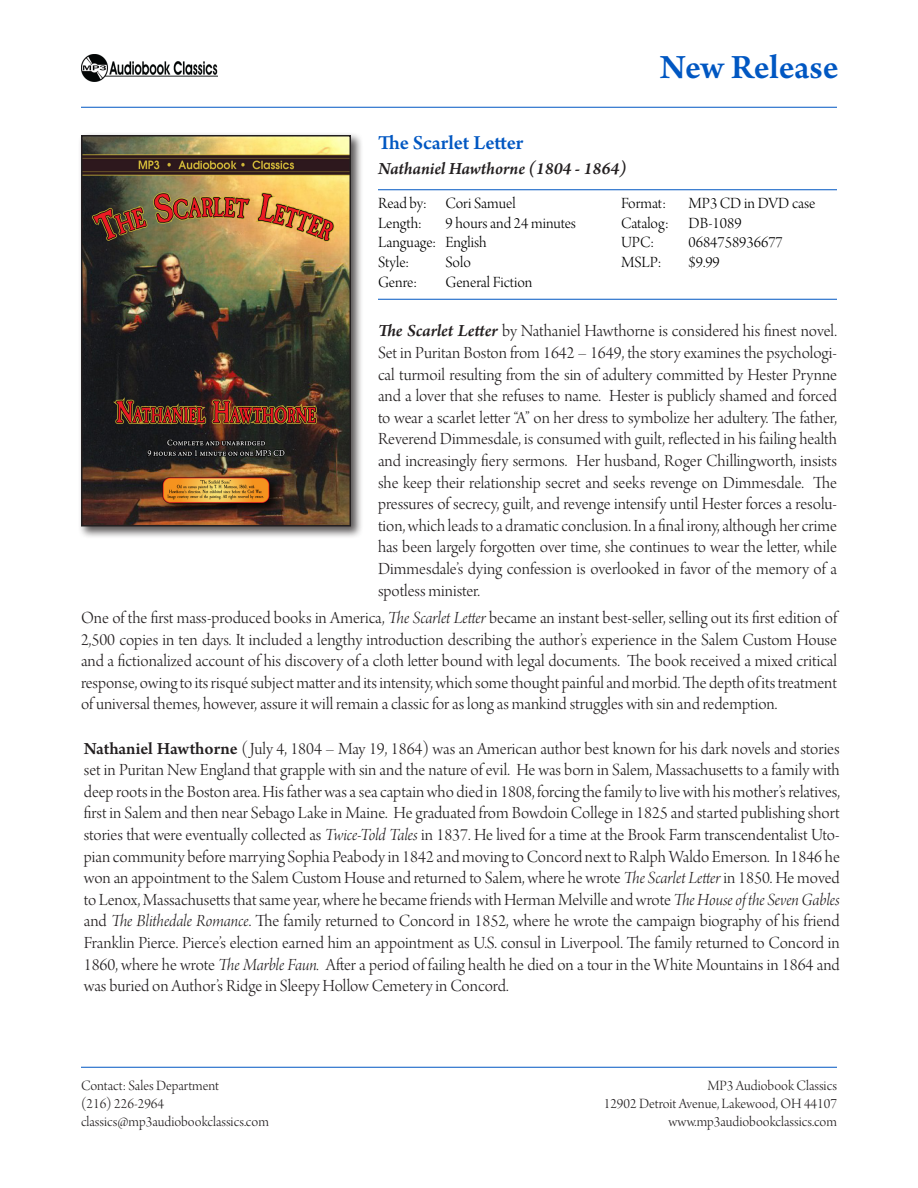
<style>
.page{position:relative;width:918px;height:1188px;background:#fff}
.page>*{position:absolute;margin:0;border:0;box-sizing:border-box;transform-origin:0 0}
.t1{font:600 36px "Arno Pro";letter-spacing:-.005em;color:#0057c2}
.t2{font:600 21px "Arno Pro";letter-spacing:-.005em;color:#0057c2}
.Summaries{font:18px/21.6px "Arno Pro Light Display";color:#231f20;text-align:justify}
.Description{font:18px/21.6px "Arno Pro Light Display";color:#231f20;text-align:justify}
.Description-2{font:italic 600 18px "Arno Pro";color:#231f20}
.Data_table{font:16.5px/19.8px "Arno Pro Light Display";color:#000}
.Data_table_2{font:16.5px/19.8px "Arno Pro Light Display";color:#000}
.Description-3{font:15px "Arno Pro Light Display";color:#231f20}
.s1{font-family:"Arno Pro";font-weight:600;font-style:italic}
.s2{font-family:"Arno Pro Light Italic Display"}
.s3{font-family:"Arno Pro";font-weight:600}
</style>
<div class="page">
<hr style="left:378px;top:189px;width:459px;height:1px;background:#0057c2">
<hr style="left:378px;top:299px;width:459px;height:1px;background:#0057c2">
<hr style="left:81px;top:1067px;width:756px;height:1px;background:#0057c2">
<hr style="left:81px;top:107px;width:756px;height:1px;background:#0057c2">
<div style="left:78px;top:132px;width:286px;height:407px;background:#231f20;opacity:.75"></div>
<img style="left:84px;top:138px;width:264px;height:385px">
<div style="left:81px;top:135px;width:270px;height:391px;border:2px solid #231f20"></div>
<img style="left:81px;top:54px;width:137px;height:27px">
<p class="t2" style="left:378px;top:131px;width:147px">The Scarlet Letter</p>
<p class="Description-2" style="left:378px;top:158px;width:250px">Nathaniel Hawthorne (1804 - 1864)</p>
<p class="t1" style="left:660px;top:47px;width:180px">New Release</p>
<p class="Data_table" style="left:378px;top:194px;width:139px">Read by: Cori Samuel<br>Length:</p>
<p class="Data_table" style="left:446px;top:214px;width:132px">9 hours and 24 minutes</p>
<p class="Data_table" style="left:378px;top:234px;width:110px">Language: English</p>
<p class="Data_table" style="left:378px;top:254px;width:33px">Style:</p>
<p class="Data_table" style="left:446px;top:254px;width:27px">Solo</p>
<p class="Data_table" style="left:378px;top:273px;width:40px">Genre:</p>
<p class="Data_table" style="left:446px;top:273px;width:89px">General Fiction</p>
<p class="Data_table_2" style="left:621px;top:194px;width:196px;text-indent:68px">MP3 CD in DVD case<br>Catalog: DB-1089</p>
<p class="Data_table_2" style="left:621px;top:234px;width:35px">UPC:</p>
<p class="Data_table_2" style="left:689px;top:234px;width:96px">0684758936677</p>
<p class="Data_table_2" style="left:621px;top:254px;width:42px">MSLP:</p>
<p class="Data_table_2" style="left:689px;top:254px;width:33px">$9.99</p>
<p class="Data_table_2" style="left:621px;top:194px;width:47px">Format:</p>
<p class="Summaries" style="left:378px;top:321px;width:461px"><span class="s1">The Scarlet Letter</span> by Nathaniel Hawthorne is considered his finest novel.<br>Set in Puritan Boston from 1642 – 1649, the story examines the psychologi&shy;cal turmoil resulting from the sin of adultery committed by Hester Prynne and a lover that she refuses to name. Hester is publicly shamed and forced to wear a scarlet letter “A” on her dress to symbolize her adultery. The father, Reverend Dimmesdale, is consumed with guilt, reflected in his failing health and increasingly fiery sermons. Her husband, Roger Chillingworth, insists she keep their relationship secret and seeks revenge on Dimmesdale. The pressures of secrecy, guilt, and revenge intensify until Hester forces a resolu&shy;tion, which leads to a dramatic conclusion. In a final irony, although her crime has been largely forgotten over time, she continues to wear the letter, while Dimmesdale’s dying confession is overlooked in favor of the memory of a spotless minister.</p>
<p class="Summaries" style="left:81px;top:608px;width:758px">One of the first mass-produced books in America, <span class="s2">The Scarlet Letter</span> became an instant best-seller, selling out its first edition of 2,500 copies in ten days. It included a lengthy introduction describing the author’s experience in the Salem Custom House and a fictionalized account of his discovery of a cloth letter bound with legal documents. The book received a mixed critical response, owing to its risqué subject matter and its intensity, which some thought painful and morbid. The depth of its treatment of universal themes, however, assure it will remain a classic for as long as mankind struggles with sin and redemption.</p>
<p class="Description" style="left:84px;top:739px;width:758px"><span class="s3">Nathaniel Hawthorne</span> (July 4, 1804 – May 19, 1864) was an American author best known for his dark novels and stories set in Puritan New England that grapple with sin and the nature of evil. He was born in Salem, Massachusetts to a family with deep roots in the Boston area. His father was a sea captain who died in 1808, forcing the family to live with his mother’s relatives, first in Salem and then near Sebago Lake in Maine. He graduated from Bowdoin College in 1825 and started publishing short stories that were eventually collected as <span class="s2">Twice-Told Tales</span> in 1837. He lived for a time at the Brook Farm transcendentalist Uto&shy;pian community before marrying Sophia Peabody in 1842 and moving to Concord next to Ralph Waldo Emerson. In 1846 he won an appointment to the Salem Custom House and returned to Salem, where he wrote <span class="s2">The Scarlet Letter</span> in 1850. He moved to Lenox, Massachusetts that same year, where he became friends with Herman Melville and wrote <span class="s2">The House of the Seven Gables </span>and <span class="s2">The Blithedale Romance</span>. The family returned to Concord in 1852, where he wrote the campaign biography of his friend Franklin Pierce. Pierce’s election earned him an appointment as U.S. consul in Liverpool. The family returned to Concord in 1860, where he wrote <span class="s2">The Marble Faun.</span> After a period of failing health he died on a tour in the White Mountains in 1864 and was buried on Author’s Ridge in Sleepy Hollow Cemetery in Concord.</p>
<p class="Description-3" style="left:81px;top:1078px;width:140px">Contact: Sales Department</p>
<p class="Description-3" style="left:81px;top:1096px;width:85px">(216) 226-2964</p>
<p class="Description-3" style="left:81px;top:1114px;width:189px">classics@mp3audiobookclassics.com</p>
<p class="Description-3" style="left:707px;top:1078px;width:131px">MP3 Audiobook Classics</p>
<p class="Description-3" style="left:604px;top:1096px;width:235px">12902 Detroit Avenue, Lakewood, OH 44107</p>
<p class="Description-3" style="left:669px;top:1114px;width:170px">www.mp3audiobookclassics.com</p>
</div>
